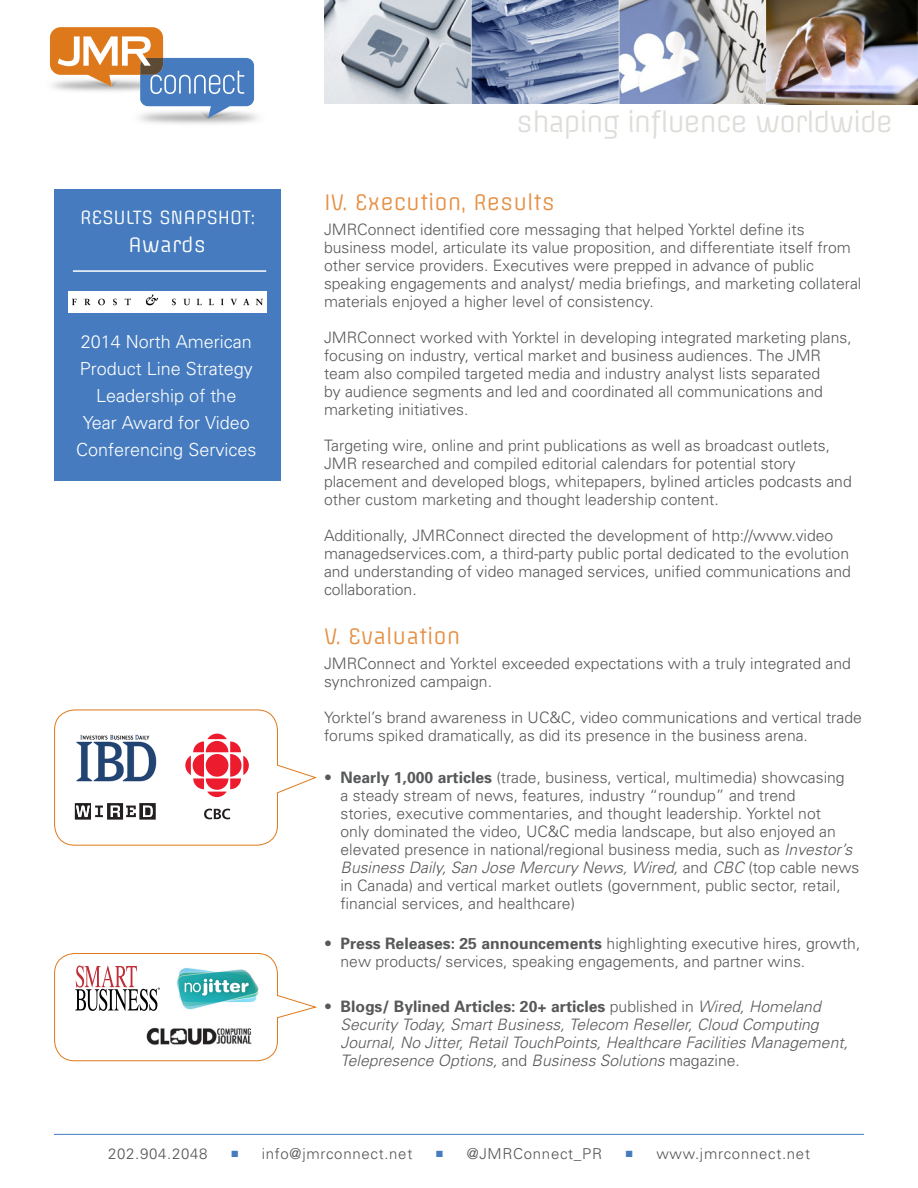
<style>
.page{position:relative;width:918px;height:1188px;background:#fff}
.page>*{position:absolute;margin:0;border:0;box-sizing:border-box;transform-origin:0 0}
.t1{font:27px "Offside";letter-spacing:-.05em;color:#dfddd9}
.t2{font:21px "Offside";color:#e69044}
.t3{font:19.5px "Offside";color:#fff}
.t4{font:300 18px/27px "Univers";color:#fff;text-align:center}
.t5{font:18px "Offside";color:#fff}
.t6{font:300 15.75px/18px "Univers";color:#57585a}
.t7{font:italic 300 15.75px/18px "Univers";color:#57585a}
.t8{font:300 15px "Univers";letter-spacing:.045em;color:#535354}
.s1{font-weight:700}
.s2{font-style:italic}
.s3{font-style:normal}
.s4{font-weight:700;font-style:normal}
</style>
<div class="page">
<hr style="left:54px;top:1134px;width:810px;height:1px;background:#467cbf">
<img style="left:324px;top:0;width:594px;height:104px">
<svg style="left:50px;top:27px;width:204px;height:92px"></svg>
<div style="left:54px;top:189px;width:227px;height:292px;background:#467cbf"></div>
<img style="left:69px;top:292px;width:197px;height:20px">
<hr style="left:73px;top:270px;width:193px;height:2px;background:#fff">
<svg style="left:54px;top:709px;width:263px;height:137px"></svg>
<svg style="left:54px;top:953px;width:263px;height:109px"></svg>
<img style="left:176px;top:967px;width:82px;height:42px">
<img style="left:140px;top:1019px;width:116px;height:32px">
<p class="t5" style="left:80px;top:206px;width:176px">RESULTS SNAPSHOT:</p>
<p class="t3" style="left:129px;top:233px;width:79px">Awards</p>
<p class="t4" style="left:76px;top:328px;width:182px">2014 North American<br>Product Line Strategy<br>Leadership of the<br>Year Award for Video<br>Conferencing Services</p>
<h1 class="t1" style="left:516px;top:105px;width:378px">shaping influence worldwide</h1>
<h2 class="t2" style="left:324px;top:189px;width:232px">IV. Execution, Results</h2>
<p class="t6" style="left:324px;top:220px;width:539px">JMRConnect identified core messaging that helped Yorktel define its business model, articulate its value proposition, and differentiate itself from other service providers. Executives were prepped in advance of public speaking engagements and analyst/ media briefings, and marketing collateral materials enjoyed a higher level of consistency.</p>
<p class="t6" style="left:324px;top:328px;width:529px">JMRConnect worked with Yorktel in developing integrated marketing plans, focusing on industry, vertical market and business audiences. The JMR team also compiled targeted media and industry analyst lists separated<br>by audience segments and led and coordinated all communications and marketing initiatives.</p>
<p class="t6" style="left:324px;top:436px;width:529px">Targeting wire, online and print publications as well as broadcast outlets, JMR researched and compiled editorial calendars for potential story placement and developed blogs, whitepapers, bylined articles podcasts and other custom marketing and thought leadership content.</p>
<p class="t6" style="left:324px;top:526px;width:528px">Additionally, JMRConnect directed the development of http://www.video managedservices.com, a third-party public portal dedicated to the evolution and understanding of video managed services, unified communications and collaboration.</p>
<h2 class="t2" style="left:324px;top:623px;width:138px">V. Evaluation</h2>
<p class="t6" style="left:324px;top:654px;width:528px">JMRConnect and Yorktel exceeded expectations with a truly integrated and synchronized campaign.</p>
<p class="t6" style="left:324px;top:708px;width:539px">Yorktel’s brand awareness in UC&amp;C, video communications and vertical trade forums spiked dramatically, as did its presence in the business arena.</p>
<p class="t6" style="left:340px;top:768px;width:521px;text-indent:-16px">• <span class="s1">Nearly 1,000 articles</span> (trade, business, vertical, multimedia) showcasing<br>a steady stream of news, features, industry “roundup” and trend<br>stories, executive commentaries, and thought leadership. Yorktel not<br>only dominated the video, UC&amp;C media landscape, but also enjoyed an elevated presence in national/regional business media, such as <span class="s2">Investor’s Business Daily, San Jose Mercury News, Wired,</span> and <span class="s2">CBC</span> (top cable news in Canada) and vertical market outlets (government, public sector, retail, financial services, and healthcare)</p>
<p class="t6" style="left:340px;top:934px;width:521px;text-indent:-16px">• <span class="s1">Press Releases: 25 announcements</span> highlighting executive hires, growth, new products/ services, speaking engagements, and partner wins.</p>
<p class="t7" style="left:340px;top:997px;width:509px;text-indent:-16px"><span class="s3">•</span> <span class="s4">Blogs/ Bylined Articles: 20+ articles</span> <span class="s3">published in</span> Wired, Homeland Security Today, Smart Business, Telecom Reseller, Cloud Computing Journal, No Jitter, Retail TouchPoints, Healthcare Facilities Management, Telepresence Options, <span class="s3">and</span> Business Solutions <span class="s3">magazine.</span></p>
<p class="t8" style="left:108px;top:1145px;width:101px">202.904.2048</p>
<p class="t8" style="left:262px;top:1145px;width:152px">info@jmrconnect.net</p>
<p class="t8" style="left:467px;top:1145px;width:137px">@JMRConnect_PR</p>
<p class="t8" style="left:656px;top:1145px;width:155px">www.jmrconnect.net</p>
</div>
